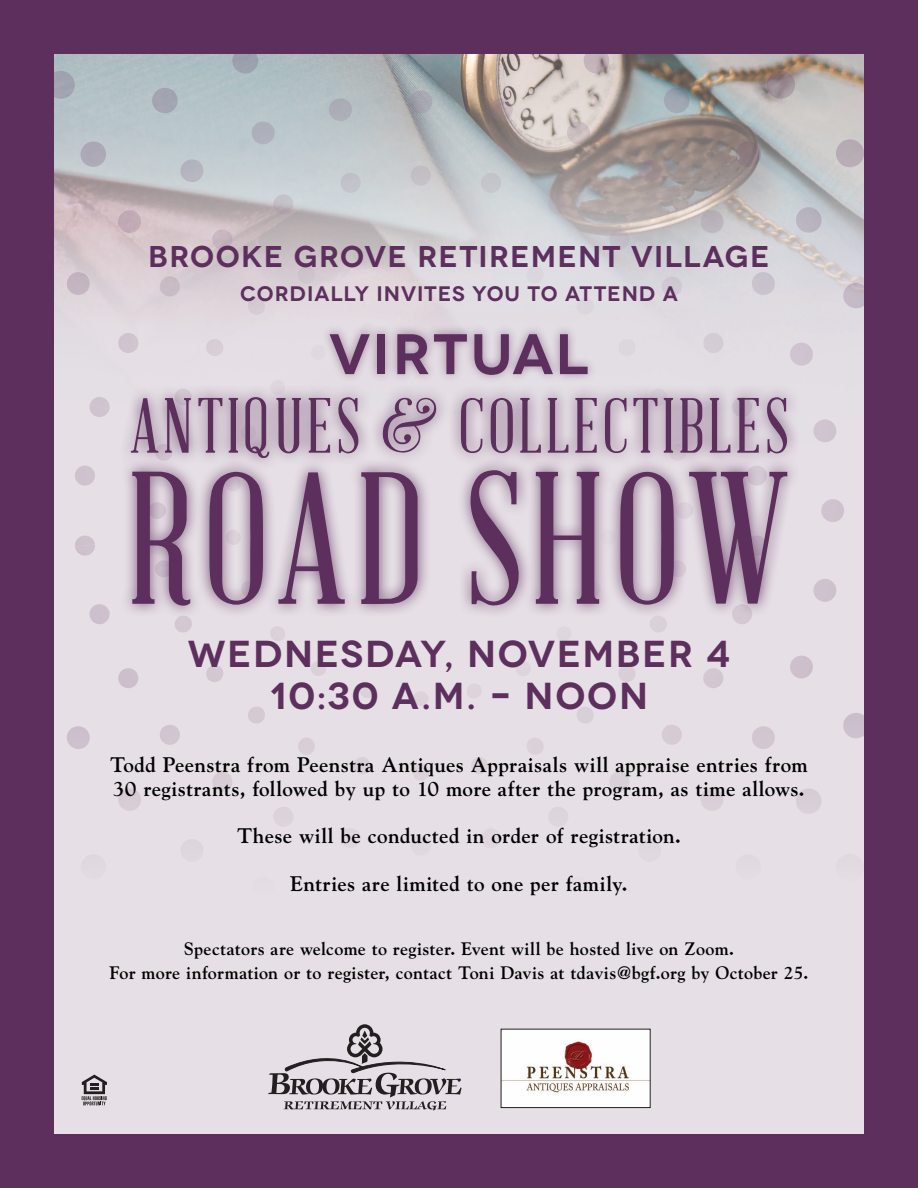
<style>
.page{position:relative;width:918px;height:1188px;background:#5c2f5d}
.page>*{position:absolute;margin:0;border:0;box-sizing:border-box;transform-origin:0 0}
.t1{font:184.5px "Abraham Lincoln";letter-spacing:.05em;color:#5c2f5d}
.t2{font:76.5px "Abraham Lincoln";letter-spacing:.05em;color:#5c2f5d}
.t3{font:600 57px "Novecentowide";letter-spacing:.04em;color:#5c2f5d}
.t4{font:600 37.5px/42.2px "Novecentowide";letter-spacing:.045em;color:#5c2f5d;text-align:center}
.t5{font:600 30px "Novecentowide";letter-spacing:.04em;color:#5c2f5d}
.t6{font:700 21px/23.7px "Goudy";letter-spacing:.015em;color:#000}
.t7{font:600 21px "Novecentowide";letter-spacing:.04em;color:#5c2f5d}
.t8{font:700 18px/24px "Goudy";letter-spacing:.015em;color:#000;text-align:center}
</style>
<div class="page">
<img style="left:54px;top:54px;width:810px;height:1080px">
<svg style="left:359px;top:323px;width:17px;height:1px"></svg>
<svg style="left:412px;top:315px;width:17px;height:9px"></svg>
<svg style="left:269px;top:380px;width:17px;height:4px"></svg>
<svg style="left:310px;top:345px;width:11px;height:15px"></svg>
<svg style="left:310px;top:661px;width:17px;height:15px"></svg>
<svg style="left:269px;top:626px;width:17px;height:15px"></svg>
<svg style="left:413px;top:691px;width:16px;height:15px"></svg>
<svg style="left:360px;top:683px;width:15px;height:15px"></svg>
<svg style="left:515px;top:661px;width:17px;height:15px"></svg>
<svg style="left:465px;top:684px;width:18px;height:15px"></svg>
<svg style="left:556px;top:626px;width:17px;height:15px"></svg>
<svg style="left:466px;top:323px;width:17px;height:1px"></svg>
<svg style="left:353px;top:247px;width:18px;height:17px"></svg>
<svg style="left:297px;top:266px;width:19px;height:18px"></svg>
<svg style="left:411px;top:240px;width:19px;height:18px"></svg>
<svg style="left:247px;top:298px;width:19px;height:17px"></svg>
<svg style="left:205px;top:339px;width:19px;height:17px"></svg>
<svg style="left:173px;top:619px;width:20px;height:14px"></svg>
<svg style="left:247px;top:706px;width:19px;height:18px"></svg>
<svg style="left:205px;top:665px;width:19px;height:17px"></svg>
<svg style="left:353px;top:757px;width:18px;height:17px"></svg>
<svg style="left:297px;top:738px;width:19px;height:17px"></svg>
<svg style="left:470px;top:757px;width:19px;height:17px"></svg>
<svg style="left:412px;top:763px;width:17px;height:18px"></svg>
<svg style="left:576px;top:706px;width:19px;height:18px"></svg>
<svg style="left:526px;top:738px;width:19px;height:17px"></svg>
<svg style="left:648px;top:619px;width:20px;height:14px"></svg>
<svg style="left:617px;top:665px;width:20px;height:17px"></svg>
<svg style="left:576px;top:298px;width:19px;height:17px"></svg>
<svg style="left:526px;top:266px;width:19px;height:18px"></svg>
<svg style="left:617px;top:339px;width:20px;height:17px"></svg>
<svg style="left:470px;top:247px;width:19px;height:17px"></svg>
<svg style="left:339px;top:173px;width:23px;height:20px"></svg>
<svg style="left:211px;top:229px;width:23px;height:20px"></svg>
<svg style="left:272px;top:194px;width:23px;height:21px"></svg>
<svg style="left:117px;top:333px;width:23px;height:20px"></svg>
<svg style="left:158px;top:276px;width:23px;height:20px"></svg>
<svg style="left:74px;top:466px;width:22px;height:20px"></svg>
<svg style="left:88px;top:397px;width:23px;height:20px"></svg>
<svg style="left:88px;top:604px;width:23px;height:20px"></svg>
<svg style="left:74px;top:536px;width:22px;height:20px"></svg>
<svg style="left:159px;top:725px;width:22px;height:20px"></svg>
<svg style="left:117px;top:668px;width:22px;height:20px"></svg>
<svg style="left:272px;top:807px;width:23px;height:20px"></svg>
<svg style="left:211px;top:772px;width:23px;height:20px"></svg>
<div style="left:411px;top:836px;width:20px;height:20px;background:#e0d8df;border-radius:10px"></div>
<svg style="left:340px;top:828px;width:21px;height:20px"></svg>
<svg style="left:547px;top:807px;width:23px;height:20px"></svg>
<svg style="left:480px;top:828px;width:22px;height:20px"></svg>
<svg style="left:661px;top:725px;width:22px;height:20px"></svg>
<svg style="left:608px;top:772px;width:23px;height:20px"></svg>
<svg style="left:731px;top:619px;width:23px;height:5px"></svg>
<svg style="left:702px;top:668px;width:23px;height:20px"></svg>
<svg style="left:702px;top:333px;width:23px;height:20px"></svg>
<svg style="left:660px;top:276px;width:23px;height:20px"></svg>
<svg style="left:608px;top:229px;width:23px;height:21px"></svg>
<svg style="left:480px;top:173px;width:22px;height:20px"></svg>
<svg style="left:410px;top:165px;width:22px;height:21px"></svg>
<svg style="left:547px;top:194px;width:23px;height:21px"></svg>
<svg style="left:328px;top:98px;width:25px;height:23px"></svg>
<svg style="left:250px;top:122px;width:26px;height:22px"></svg>
<svg style="left:179px;top:159px;width:26px;height:23px"></svg>
<svg style="left:65px;top:272px;width:26px;height:23px"></svg>
<svg style="left:117px;top:210px;width:25px;height:23px"></svg>
<svg style="left:65px;top:726px;width:26px;height:23px"></svg>
<svg style="left:179px;top:839px;width:26px;height:23px"></svg>
<svg style="left:250px;top:877px;width:26px;height:23px"></svg>
<svg style="left:116px;top:788px;width:27px;height:23px"></svg>
<svg style="left:328px;top:900px;width:25px;height:23px"></svg>
<svg style="left:489px;top:900px;width:25px;height:23px"></svg>
<svg style="left:409px;top:908px;width:24px;height:23px"></svg>
<svg style="left:637px;top:839px;width:26px;height:23px"></svg>
<svg style="left:565px;top:877px;width:27px;height:23px"></svg>
<svg style="left:750px;top:726px;width:27px;height:23px"></svg>
<svg style="left:699px;top:788px;width:26px;height:23px"></svg>
<svg style="left:812px;top:579px;width:25px;height:23px"></svg>
<svg style="left:789px;top:656px;width:26px;height:23px"></svg>
<svg style="left:812px;top:419px;width:25px;height:23px"></svg>
<svg style="left:821px;top:499px;width:23px;height:23px"></svg>
<svg style="left:750px;top:272px;width:27px;height:23px"></svg>
<svg style="left:789px;top:343px;width:26px;height:23px"></svg>
<svg style="left:637px;top:159px;width:26px;height:23px"></svg>
<svg style="left:699px;top:210px;width:26px;height:23px"></svg>
<svg style="left:489px;top:98px;width:25px;height:23px"></svg>
<svg style="left:409px;top:91px;width:24px;height:22px"></svg>
<svg style="left:565px;top:122px;width:27px;height:22px"></svg>
<svg style="left:232px;top:54px;width:27px;height:20px"></svg>
<svg style="left:150px;top:88px;width:30px;height:25px"></svg>
<svg style="left:79px;top:141px;width:29px;height:26px"></svg>
<svg style="left:79px;top:854px;width:29px;height:26px"></svg>
<svg style="left:151px;top:908px;width:28px;height:25px"></svg>
<svg style="left:231px;top:948px;width:29px;height:25px"></svg>
<svg style="left:408px;top:980px;width:26px;height:26px"></svg>
<svg style="left:317px;top:972px;width:28px;height:25px"></svg>
<svg style="left:582px;top:948px;width:29px;height:25px"></svg>
<svg style="left:496px;top:972px;width:28px;height:25px"></svg>
<svg style="left:734px;top:854px;width:29px;height:26px"></svg>
<svg style="left:662px;top:908px;width:29px;height:25px"></svg>
<svg style="left:842px;top:713px;width:22px;height:25px"></svg>
<svg style="left:794px;top:789px;width:29px;height:25px"></svg>
<svg style="left:794px;top:207px;width:29px;height:26px"></svg>
<svg style="left:842px;top:283px;width:22px;height:25px"></svg>
<svg style="left:662px;top:88px;width:29px;height:25px"></svg>
<svg style="left:734px;top:141px;width:29px;height:26px"></svg>
<svg style="left:582px;top:54px;width:28px;height:20px"></svg>
<svg style="left:54px;top:71px;width:23px;height:28px"></svg>
<svg style="left:54px;top:922px;width:22px;height:28px"></svg>
<svg style="left:125px;top:978px;width:32px;height:28px"></svg>
<svg style="left:213px;top:1019px;width:32px;height:28px"></svg>
<svg style="left:685px;top:978px;width:32px;height:28px"></svg>
<svg style="left:597px;top:1019px;width:31px;height:10px"></svg>
<svg style="left:834px;top:854px;width:30px;height:28px"></svg>
<svg style="left:765px;top:922px;width:32px;height:28px"></svg>
<svg style="left:834px;top:139px;width:30px;height:28px"></svg>
<svg style="left:765px;top:71px;width:32px;height:28px"></svg>
<svg style="left:186px;top:1087px;width:34px;height:31px"></svg>
<svg style="left:514px;top:1115px;width:33px;height:19px"></svg>
<svg style="left:720px;top:1040px;width:36px;height:31px"></svg>
<svg style="left:620px;top:1087px;width:36px;height:31px"></svg>
<svg style="left:811px;top:977px;width:35px;height:31px"></svg>
<svg style="left:66px;top:1113px;width:35px;height:21px"></svg>
<svg style="left:837px;top:1049px;width:27px;height:33px"></svg>
<svg style="left:740px;top:1112px;width:36px;height:22px"></svg>
<img style="left:503px;top:1031px;width:145px;height:75px">
<div style="left:501px;top:1029px;width:149px;height:79px;border:1px solid #231f20"></div>
<svg style="left:268px;top:1024px;width:194px;height:110px;background:#cac3c9"></svg>
<svg style="left:82px;top:1040px;width:40px;height:65px;background:#ccc6cb"></svg>
<div style="left:118px;top:384px;width:682px;height:235px;background:#5c2f5d;opacity:.8"></div>
<div style="left:321px;top:324px;width:276px;height:60px;background:#5c2f5d;opacity:.5"></div>
<h3 class="t5" style="left:148px;top:238px;width:623px">BROOKE GROVE RETIREMENT VILLAGE</h3>
<p class="t7" style="left:240px;top:280px;width:439px">CORDIALLY INVITES YOU TO ATTEND A</p>
<h3 class="t3" style="left:329px;top:319px;width:261px">VIRTUAL</h3>
<h2 class="t2" style="left:130px;top:386px;width:660px">ANTIQUES &amp; COLLECTIBLES</h2>
<h1 class="t1" style="left:128px;top:443px;width:663px">ROAD SHOW</h1>
<h3 class="t4" style="left:188px;top:633px;width:544px">WEDNESDAY, NOVEMBER 4<br>10:30 A.M. – NOON</h3>
<p class="t6" style="left:110px;top:753px;width:699px">Todd Peenstra from Peenstra Antiques Appraisals will appraise entries from<br>30 registrants, followed by up to 10 more after the program, as time allows.</p>
<p class="t6" style="left:237px;top:824px;width:445px">These will be conducted in order of registration.</p>
<p class="t6" style="left:290px;top:871px;width:339px">Entries are limited to one per family.</p>
<p class="t8" style="left:110px;top:937px;width:700px">Spectators are welcome to register. Event will be hosted live on Zoom.<br>For more information or to register, contact Toni Davis at tdavis@bgf.org by October 25.</p>
</div>
